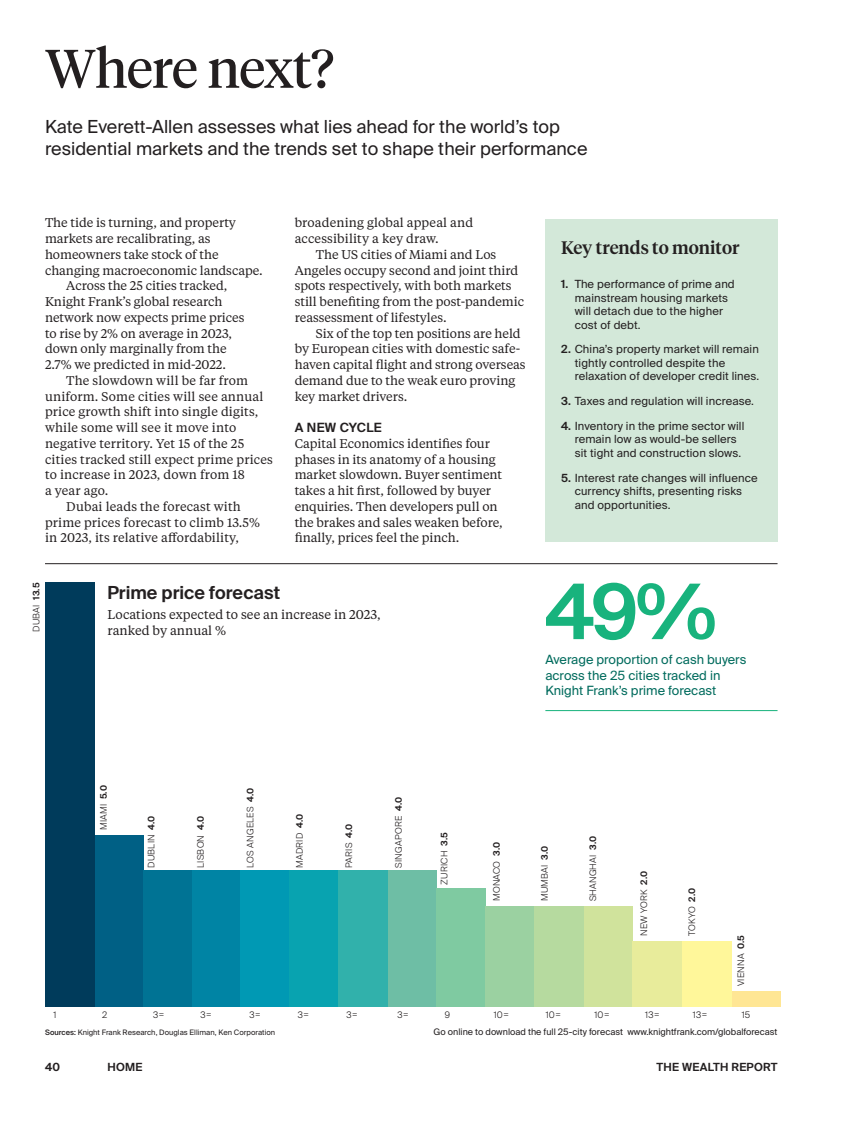
<style>
.page{position:relative;width:851px;height:1127px;background:#fff}
.page>*{position:absolute;margin:0;border:0;box-sizing:border-box;transform-origin:0 0}
.t1{font:600 76.5px "Suisse Intl";color:#18b37d}
.t2{font:54px "Tiempos Headline";letter-spacing:-.01em;color:#231f20}
.t3{font:18px/22.5px "Suisse Intl";color:#231f20}
.t4{font:500 18px "Tiempos Headline";color:#231f20}
.t5{font:600 18px "Suisse Intl";color:#231f20}
.t6{font:12.75px/15.8px "Suisse Intl";color:#006b5d}
.t7{font:12.75px/15.8px "Tiempos Text";color:#231f20}
.t8{font:600 12.75px "Suisse Intl";letter-spacing:.025em;color:#231f20}
.t9{font:12.6px/15.8px "Tiempos Text";letter-spacing:-.005em;color:#231f20}
.t10{font:11.25px/13.5px "Suisse Intl";letter-spacing:.01em;color:#231f20}
.t11{font:600 11.25px "Suisse Intl";letter-spacing:.025em;color:#231f20}
.t12{font:300 9px "Suisse Intl";letter-spacing:.025em;color:#231f20}
.t13{font:9px "Suisse Intl";color:#231f20}
.t14{font:7.5px "Suisse Intl";color:#231f20}
.s1{font-weight:600}
.s2{font-weight:500}
</style>
<div class="page">
<div style="left:545px;top:219px;width:232px;height:323px;background:#d3e8d9"></div>
<hr style="left:45px;top:563px;width:732px;height:1px;background:#231f20">
<div style="left:94px;top:835px;width:49px;height:172px;background:#006085"></div>
<div style="left:143px;top:871px;width:49px;height:136px;background:#007394"></div>
<div style="left:387px;top:871px;width:49px;height:136px;background:#6ebea5"></div>
<div style="left:192px;top:871px;width:49px;height:136px;background:#0084a4"></div>
<div style="left:436px;top:888px;width:49px;height:119px;background:#7fcaa1"></div>
<div style="left:240px;top:871px;width:49px;height:136px;background:#0099b4"></div>
<div style="left:485px;top:906px;width:49px;height:101px;background:#9bd1a1"></div>
<div style="left:583px;top:906px;width:49px;height:101px;background:#d0e39c"></div>
<div style="left:534px;top:906px;width:49px;height:101px;background:#b6da9f"></div>
<div style="left:632px;top:941px;width:49px;height:66px;background:#e8ec9b"></div>
<div style="left:731px;top:991px;width:49px;height:16px;background:#ffe694"></div>
<div style="left:682px;top:941px;width:49px;height:66px;background:#fff79a"></div>
<div style="left:289px;top:871px;width:49px;height:136px;background:#08a3b0"></div>
<div style="left:338px;top:871px;width:49px;height:136px;background:#31b1ab"></div>
<div style="left:45px;top:583px;width:49px;height:424px;background:#003b5b"></div>
<hr style="left:545px;top:710px;width:232px;height:1px;background:#18b37d">
<h2 class="t2" style="left:45px;top:32px;width:290px">Where next?</h2>
<h3 class="t3" style="left:45px;top:115px;width:544px">Kate Everett-Allen assesses what lies ahead for the world’s top residential markets and the trends set to shape their performance</h3>
<p class="t9" style="left:45px;top:214px;width:192px">The tide is turning, and property</p>
<p class="t9" style="left:45px;top:230px;width:167px">markets are recalibrating, as</p>
<p class="t9" style="left:45px;top:246px;width:175px">homeowners take stock of the</p>
<p class="t9" style="left:45px;top:262px;width:219px">changing macroeconomic landscape.</p>
<p class="t9" style="left:66px;top:277px;width:162px">Across the 25 cities tracked,</p>
<p class="t9" style="left:45px;top:293px;width:179px">Knight Frank’s global research</p>
<p class="t9" style="left:45px;top:309px;width:201px">network now expects prime prices</p>
<p class="t9" style="left:45px;top:325px;width:188px">to rise by 2% on average in 2023,</p>
<p class="t9" style="left:45px;top:340px;width:183px">down only marginally from the</p>
<p class="t9" style="left:45px;top:356px;width:182px">2.7% we predicted in mid-2022.</p>
<p class="t9" style="left:66px;top:372px;width:183px">The slowdown will be far from</p>
<p class="t9" style="left:45px;top:388px;width:220px">uniform. Some cities will see annual</p>
<p class="t9" style="left:45px;top:403px;width:215px">price growth shift into single digits,</p>
<p class="t9" style="left:45px;top:419px;width:193px">while some will see it move into</p>
<p class="t9" style="left:45px;top:435px;width:201px">negative territory. Yet 15 of the 25</p>
<p class="t9" style="left:45px;top:451px;width:229px">cities tracked still expect prime prices</p>
<p class="t9" style="left:45px;top:466px;width:201px">to increase in 2023, down from 18</p>
<p class="t9" style="left:45px;top:482px;width:65px">a year ago.</p>
<p class="t9" style="left:66px;top:498px;width:176px">Dubai leads the forecast with</p>
<p class="t9" style="left:45px;top:514px;width:216px">prime prices forecast to climb 13.5%</p>
<p class="t9" style="left:45px;top:529px;width:195px">in 2023, its relative affordability,</p>
<p class="t9" style="left:295px;top:214px;width:180px">broadening global appeal and accessibility a key draw.</p>
<p class="t9" style="left:295px;top:246px;width:231px;text-indent:21px">The US cities of Miami and Los Angeles occupy second and joint third spots respectively, with both markets still benefiting from the post-pandemic reassessment of lifestyles.</p>
<p class="t9" style="left:295px;top:325px;width:232px;text-indent:21px">Six of the top ten positions are held by European cities with domestic safe&shy;haven capital flight and strong overseas demand due to the weak euro proving key market drivers.</p>
<p class="t8" style="left:295px;top:420px;width:88px">A NEW CYCLE</p>
<p class="t9" style="left:295px;top:435px;width:209px">Capital Economics identifies four phases in its anatomy of a housing market slowdown. Buyer sentiment takes a hit first, followed by buyer enquiries. Then developers pull on the brakes and sales weaken before, finally, prices feel the pinch.</p>
<p class="t12" style="left:31px;top:632px;width:51px;rotate:-90deg">DUBAI <span class="s1">13.5</span></p>
<h3 class="t5" style="left:107px;top:582px;width:174px">Prime price forecast</h3>
<p class="t7" style="left:108px;top:606px;width:274px">Locations expected to see an increase in 2023, ranked by annual %</p>
<h3 class="t4" style="left:561px;top:236px;width:180px">Key trends to monitor</h3>
<p class="t10" style="left:574px;top:277px;width:161px;text-indent:-14px"><span class="s1">1.</span> The performance of prime and mainstream housing markets will detach due to the higher cost of debt.</p>
<p class="t10" style="left:574px;top:343px;width:186px;text-indent:-14px"><span class="s1">2.</span> China’s property market will remain tightly controlled despite the relaxation of developer credit lines.</p>
<p class="t10" style="left:561px;top:394px;width:194px"><span class="s1">3.</span> Taxes and regulation will increase.</p>
<p class="t10" style="left:574px;top:419px;width:171px;text-indent:-14px"><span class="s1">4.</span> Inventory in the prime sector will remain low as would-be sellers sit tight and construction slows.</p>
<p class="t10" style="left:574px;top:471px;width:184px;text-indent:-14px"><span class="s1">5.</span> Interest rate changes will influence currency shifts, presenting risks and opportunities.</p>
<h1 class="t1" style="left:545px;top:568px;width:173px">49%</h1>
<p class="t6" style="left:545px;top:651px;width:202px">Average proportion of cash buyers across the 25 cities tracked in<br>Knight Frank’s prime forecast</p>
<p class="t12" style="left:98px;top:830px;width:46px;rotate:-90deg">MIAMI <span class="s1">5.0</span></p>
<p class="t12" style="left:146px;top:868px;width:54px;rotate:-90deg">DUBLIN <span class="s1">4.0</span></p>
<p class="t12" style="left:195px;top:868px;width:53px;rotate:-90deg">LISBON <span class="s1">4.0</span></p>
<p class="t12" style="left:245px;top:868px;width:81px;rotate:-90deg">LOS ANGELES <span class="s1">4.0</span></p>
<p class="t12" style="left:294px;top:868px;width:55px;rotate:-90deg">MADRID <span class="s1">4.0</span></p>
<p class="t12" style="left:344px;top:868px;width:45px;rotate:-90deg">PARIS <span class="s1">4.0</span></p>
<p class="t12" style="left:393px;top:868px;width:72px;rotate:-90deg">SINGAPORE <span class="s1">4.0</span></p>
<p class="t12" style="left:439px;top:884px;width:54px;rotate:-90deg">ZURICH <span class="s1">3.5</span></p>
<p class="t12" style="left:491px;top:901px;width:61px;rotate:-90deg">MONACO <span class="s1">3.0</span></p>
<p class="t12" style="left:539px;top:901px;width:57px;rotate:-90deg">MUMBAI <span class="s1">3.0</span></p>
<p class="t12" style="left:587px;top:901px;width:67px;rotate:-90deg">SHANGHAI <span class="s1">3.0</span></p>
<p class="t12" style="left:638px;top:936px;width:67px;rotate:-90deg">NEW YORK <span class="s1">2.0</span></p>
<p class="t12" style="left:686px;top:936px;width:50px;rotate:-90deg">TOKYO <span class="s1">2.0</span></p>
<p class="t12" style="left:735px;top:986px;width:53px;rotate:-90deg">VIENNA <span class="s1">0.5</span></p>
<p class="t12" style="left:54px;top:1010px;width:4px">1</p>
<p class="t12" style="left:102px;top:1010px;width:7px">2</p>
<p class="t12" style="left:153px;top:1010px;width:13px">3=</p>
<p class="t12" style="left:200px;top:1010px;width:13px">3=</p>
<p class="t12" style="left:249px;top:1010px;width:13px">3=</p>
<p class="t12" style="left:298px;top:1010px;width:13px">3=</p>
<p class="t12" style="left:346px;top:1010px;width:13px">3=</p>
<p class="t12" style="left:397px;top:1010px;width:13px">3=</p>
<p class="t12" style="left:445px;top:1010px;width:7px">9</p>
<p class="t12" style="left:493px;top:1010px;width:17px">10=</p>
<p class="t12" style="left:545px;top:1010px;width:17px">10=</p>
<p class="t12" style="left:594px;top:1010px;width:17px">10=</p>
<p class="t12" style="left:645px;top:1010px;width:16px">13=</p>
<p class="t12" style="left:692px;top:1010px;width:16px">13=</p>
<p class="t12" style="left:741px;top:1010px;width:10px">15</p>
<p class="t14" style="left:45px;top:1028px;width:232px"><span class="s2">Sources:</span> Knight Frank Research, Douglas Elliman, Ken Corporation</p>
<p class="t13" style="left:433px;top:1027px;width:345px">Go online to download the full 25-city forecast www.knightfrank.com/globalforecast</p>
<p class="t11" style="left:108px;top:1061px;width:36px">HOME</p>
<p class="t11" style="left:45px;top:1061px;width:16px">40</p>
<p class="t11" style="left:656px;top:1061px;width:122px">THE WEALTH REPORT</p>
</div>
